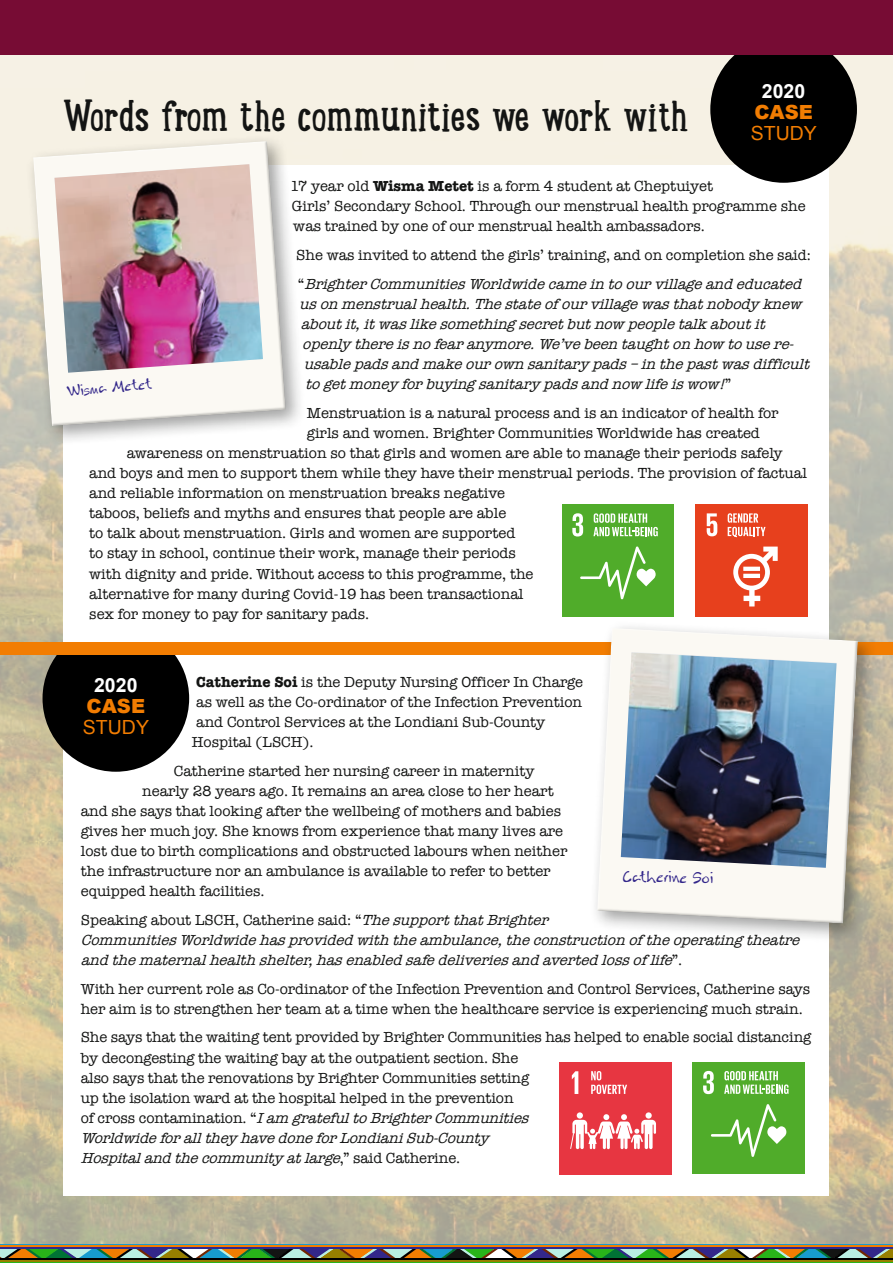
<style>
.page{position:relative;width:893px;height:1263px;background:#fff}
.page>*{position:absolute;margin:0;border:0;box-sizing:border-box;transform-origin:0 0}
.t1{font:43.5px "Lunch Box Slab";letter-spacing:-.01em;color:#131413}
.t2{font:19.5px "Arial";color:#f27d02}
.t3{font:700 19.5px "Arial";color:#fff}
.t4{font:900 19.5px "Arial";color:#f27d02}
.t5{font:17.55px "Quintero";color:#33278a}
.t6{font:16.65px "Quintero";color:#33278a}
.t7{font:15px/20.1px "American Typewriter";color:#131413}
.t8{font:italic 15px/20.1px "American Typewriter";color:#131413}
.s1{font-weight:700}
.s2{font-style:italic}
.s3{font-style:normal}
</style>
<div class="page">
<svg style="left:0;top:1248px;width:893px;height:10px;background:#6f8166"></svg>
<hr style="left:0;top:1243px;width:893px;height:2px;background:#179ccf">
<hr style="left:0;top:1245px;width:893px;height:2px;background:#f27d02">
<hr style="left:0;top:1258px;width:893px;height:2px;background:#000">
<hr style="left:0;top:1260px;width:893px;height:2px;background:#977f00">
<hr style="left:0;top:1247px;width:893px;height:1px;background:#33278a">
<hr style="left:0;top:1262px;width:893px;height:1px;background:#28b419">
<img style="left:0;top:54px;width:893px;height:1189px">
<div style="left:64px;top:166px;width:765px;height:487px;background:#fff"></div>
<div style="left:25px;top:133px;width:280px;height:312px;background:#131413;opacity:.4"></div>
<svg style="left:33px;top:140px;width:255px;height:286px;fill:#fbf9f3"></svg>
<img style="left:54px;top:164px;width:209px;height:209px">
<div style="left:562px;top:504px;width:112px;height:113px;background:#50ac2a"></div>
<svg style="left:572px;top:513px;width:11px;height:23px"></svg>
<svg style="left:580px;top:546px;width:76px;height:53px"></svg>
<svg style="left:593px;top:513px;width:65px;height:23px"></svg>
<div style="left:696px;top:504px;width:112px;height:112px;background:#e7401d"></div>
<svg style="left:707px;top:513px;width:10px;height:23px"></svg>
<svg style="left:733px;top:547px;width:45px;height:59px"></svg>
<svg style="left:743px;top:567px;width:17px;height:4px"></svg>
<hr style="left:743px;top:574px;width:17px;height:4px;background:#fff">
<svg style="left:728px;top:513px;width:37px;height:24px"></svg>
<div style="left:64px;top:655px;width:765px;height:540px;background:#fff"></div>
<svg style="left:43px;top:655px;width:146px;height:117px;background:#242322"></svg>
<div style="left:0;top:642px;width:893px;height:13px;background:#f27d02"></div>
<div style="left:589px;top:620px;width:289px;height:323px;background:#131413;opacity:.4"></div>
<svg style="left:596px;top:626px;width:264px;height:298px;fill:#fbf9f3"></svg>
<img style="left:621px;top:652px;width:215px;height:216px">
<div style="left:559px;top:1062px;width:112px;height:112px;background:#e73641"></div>
<svg style="left:572px;top:1071px;width:6px;height:23px"></svg>
<svg style="left:570px;top:1112px;width:86px;height:37px"></svg>
<svg style="left:591px;top:1071px;width:36px;height:23px"></svg>
<div style="left:692px;top:1062px;width:113px;height:112px;background:#50ac2a"></div>
<svg style="left:703px;top:1071px;width:11px;height:23px"></svg>
<svg style="left:711px;top:1104px;width:75px;height:53px"></svg>
<svg style="left:724px;top:1071px;width:64px;height:23px"></svg>
<div style="left:710px;top:36px;width:147px;height:147px;background:#000;border-radius:50%"></div>
<div style="left:0;top:0;width:893px;height:54px;background:#770c34"></div>
<h1 class="t1" style="left:63px;top:80px;width:628px">Words from the communities we work with</h1>
<h2 class="t3" style="left:762px;top:78px;width:45px">2020</h2>
<h2 class="t4" style="left:754px;top:98px;width:60px">CASE</h2>
<h2 class="t2" style="left:751px;top:120px;width:68px">STUDY</h2>
<p class="t7" style="left:290px;top:176px;width:517px">17 year old <span class="s1">Wisma Metet</span> is a form 4 student at Cheptuiyet<br>Girls’ Secondary School. Through our menstrual health programme she was trained by one of our menstrual health ambassadors.</p>
<p class="t7" style="left:296px;top:240px;width:516px;line-height:28.7px">She was invited to attend the girls’ training, and on completion she said: “ <span class="s2">BrighterCommunitiesWorldwidecameintoourvillageandeducated</span></p>
<p class="t8" style="left:299px;top:293px;width:517px">usonmenstrualhealth.Thestateofourvillagewasthatnobodyknew aboutit,itwaslikesomethingsecretbutnow peopletalkaboutit openlythereisnofearanymore.We’vebeentaughtonhow tousere&shy;usablepadsandmakeourownsanitarypads–inthepastwasdifficult togetmoneyforbuyingsanitarypadsandnow lifeiswow!<span class="s3">”</span></p>
<p class="t7" style="left:307px;top:402px;width:473px">Menstruation is a natural process and is an indicator of health for</p>
<p class="t7" style="left:307px;top:422px;width:455px">girls and women. Brighter Communities Worldwide has created</p>
<p class="t7" style="left:127px;top:442px;width:657px">awareness on menstruation so that girls and women are able to manage their periods safely</p>
<p class="t7" style="left:89px;top:462px;width:719px">and boys and men to support them while they have their menstrual periods. The provision of factual</p>
<p class="t7" style="left:89px;top:483px;width:417px">and reliable information on menstruation breaks negative</p>
<p class="t7" style="left:89px;top:503px;width:418px">taboos, beliefs and myths and ensures that people are able</p>
<p class="t7" style="left:89px;top:523px;width:428px">to talk about menstruation. Girls and women are supported</p>
<p class="t7" style="left:89px;top:543px;width:428px">to stay in school, continue their work, manage their periods</p>
<p class="t7" style="left:89px;top:563px;width:446px">with dignity and pride. Without access to this programme, the</p>
<p class="t7" style="left:89px;top:583px;width:436px">alternative for many during Covid-19 has been transactional</p>
<p class="t7" style="left:89px;top:603px;width:282px">sex for money to pay for sanitary pads.</p>
<p class="t6" style="left:66px;top:380px;width:86px;rotate:-5deg">Wisma Metet</p>
<p class="t7" style="left:196px;top:671px;width:388px"><span class="s1">Catherine Soi</span> is the Deputy Nursing Officer In Charge</p>
<p class="t7" style="left:196px;top:691px;width:387px">as well as the Co-ordinator of the Infection Prevention</p>
<p class="t7" style="left:196px;top:711px;width:351px">and Control Services at the Londiani Sub-County</p>
<p class="t7" style="left:192px;top:731px;width:123px">Hospital (LSCH).</p>
<p class="t7" style="left:174px;top:760px;width:362px">Catherine started her nursing career in maternity</p>
<p class="t7" style="left:142px;top:780px;width:413px">nearly 28 years ago. It remains an area close to her heart</p>
<p class="t7" style="left:81px;top:800px;width:482px">and she says that looking after the wellbeing of mothers and babies</p>
<p class="t7" style="left:81px;top:820px;width:484px">gives her much joy. She knows from experience that many lives are</p>
<p class="t7" style="left:81px;top:840px;width:488px">lost due to birth complications and obstructed labours when neither</p>
<p class="t7" style="left:81px;top:861px;width:471px">the infrastructure nor an ambulance is available to refer to better</p>
<p class="t7" style="left:81px;top:881px;width:185px">equipped health facilities.</p>
<p class="t8" style="left:81px;top:909px;width:726px"><span class="s3">Speaking about LSCH, Catherine said: “</span>ThesupportthatBrighter<br>CommunitiesWorldwidehasprovidedwiththeambulance,theconstructionoftheoperatingtheatre andthematernalhealthshelter,hasenabledsafedeliveriesandavertedlossoflife<span class="s3">” .</span></p>
<p class="t7" style="left:81px;top:978px;width:731px">With her current role as Co-ordinator of the Infection Prevention and Control Services, Catherine says her aim is to strengthen her team at a time when the healthcare service is experiencing much strain.</p>
<p class="t7" style="left:81px;top:1027px;width:732px">She says that the waiting tent provided by Brighter Communities has helped to enable social distancing by decongesting the waiting bay at the outpatient section. She<br>also says that the renovations by Brighter Communities setting<br>up the isolation ward at the hospital helped in the prevention<br>o f c r o s s c o n t a m i n a t i o n . “ <span class="s2">Iam gratefultoBrighterCommunities WorldwideforalltheyhavedoneforLondianiSub-County<br>Hospitalandthecommunityatlarge</span>, ” s a i d C a t h e r i n e .</p>
<h2 class="t3" style="left:94px;top:672px;width:45px">2020</h2>
<h2 class="t4" style="left:87px;top:691px;width:60px">CASE</h2>
<h2 class="t2" style="left:83px;top:714px;width:68px">STUDY</h2>
<p class="t5" style="left:623px;top:864px;width:92px;rotate:1deg">Catherine Soi</p>
</div>
